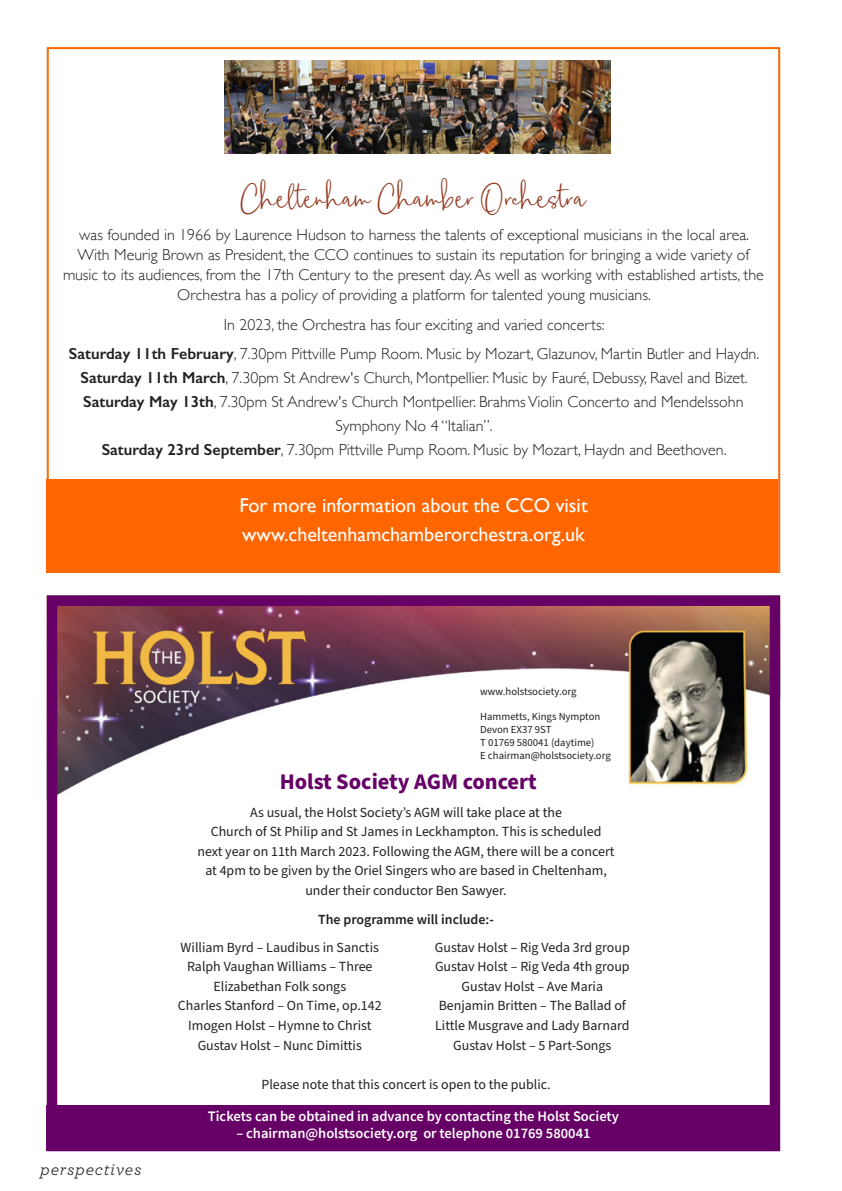
<style>
.page{position:relative;width:842px;height:1191px;background:#fff}
.page>*{position:absolute;margin:0;border:0;box-sizing:border-box;transform-origin:0 0}
.t1{font:48px "Musette Script";color:#933820}
.t2{font:700 22.4px "Source Sans Pro";color:#606}
.t3{font:20px/29.6px "Gill Sans";color:#fff}
.t4{font:italic 18px "Archer";letter-spacing:.04em;color:#231f20}
.t5{font:300 16px/20px "Gill Sans";color:#231f20;text-align:center}
.t6{font:600 14.6px "Source Sans Pro";color:#fff}
.t7{font:14px/19.6px "Source Sans Pro";color:#231f20;text-align:center}
.t8{font:600 14px "Source Sans Pro";color:#231f20}
.t9{font:10.8px/12.8px "Source Sans Pro";color:#231f20}
.s1{font-weight:600}
</style>
<div class="page">
<div style="left:47px;top:480px;width:731px;height:93px;background:#f60"></div>
<img style="left:225px;top:60px;width:386px;height:94px">
<img style="left:58px;top:606px;width:711px;height:189px">
<div style="left:47px;top:595px;width:733px;height:556px;border:10px solid #606"></div>
<div style="left:47px;top:1105px;width:733px;height:46px;background:#606"></div>
<h1 class="t1" style="left:241px;top:160px;width:347px">Cheltenham Chamber Orchestra</h1>
<p class="t5" style="left:63px;top:224px;width:702px">was founded in 1966 by Laurence Hudson to harness the talents of exceptional musicians in the local area.<br>With Meurig Brown as President, the CCO continues to sustain its reputation for bringing a wide variety of music to its audiences, from the 17th Century to the present day. As well as working with established artists, the Orchestra has a policy of providing a platform for talented young musicians.</p>
<p class="t5" style="left:69px;top:309px;width:692px;line-height:29.6px">In 2023, the Orchestra has four exciting and varied concerts:<br><span class="s1">Saturday 11th February</span>, 7.30pm Pittville Pump Room. Music by Mozart, Glazunov, Martin Butler and Haydn.</p>
<p class="t5" style="left:80px;top:365px;width:669px;line-height:24px"><span class="s1">Saturday 11th March</span>, 7.30pm St Andrew's Church, Montpellier. Music by Fauré, Debussy, Ravel and Bizet.<br><span class="s1">Saturday May 13th</span>, 7.30pm St Andrew's Church Montpellier. Brahms Violin Concerto and Mendelssohn Symphony No 4 “Italian”.<br><span class="s1">Saturday 23rd September</span>, 7.30pm Pittville Pump Room. Music by Mozart, Haydn and Beethoven.</p>
<p class="t3" style="left:239px;top:490px;width:350px">For more information about the CCO visit www.cheltenhamchamberorchestra.org.uk</p>
<p class="t4" style="left:40px;top:1156px;width:103px">perspectives</p>
<p class="t9" style="left:480px;top:685px;width:98px">www.holstsociety.org</p>
<p class="t9" style="left:480px;top:710px;width:132px">Hammetts, Kings Nympton<br>Devon EX37 9ST<br>T 01769 580041 (daytime)<br>E chairman@holstsociety.org</p>
<h2 class="t2" style="left:280px;top:766px;width:259px">Holst Society AGM concert</h2>
<p class="t7" style="left:197px;top:803px;width:419px">As usual, the Holst Society’s AGM will take place at the<br>Church of St Philip and St James in Leckhampton. This is scheduled next year on 11th March 2023. Following the AGM, there will be a concert at 4pm to be given by the Oriel Singers who are based in Cheltenham, under their conductor Ben Sawyer.</p>
<p class="t8" style="left:318px;top:910px;width:177px">The programme will include:-</p>
<p class="t7" style="left:178px;top:937px;width:205px">William Byrd – Laudibus in Sanctis<br>Ralph Vaughan Williams – Three<br>Elizabethan Folk songs<br>Charles Stanford – On Time, op.142<br>Imogen Holst – Hymne to Christ<br>Gustav Holst – Nunc Dimittis</p>
<p class="t7" style="left:435px;top:937px;width:196px">Gustav Holst – Rig Veda 3rd group<br>Gustav Holst – Rig Veda 4th group<br>Gustav Holst – Ave Maria<br>Benjamin Britten – The Ballad of<br>Little Musgrave and Lady Barnard<br>Gustav Holst – 5 Part-Songs</p>
<p class="t7" style="left:261px;top:1074px;width:291px">Please note that this concert is open to the public.</p>
<p class="t6" style="left:208px;top:1107px;width:413px">Tickets can be obtained in advance by contacting the Holst Society</p>
<p class="t6" style="left:236px;top:1123px;width:356px">– chairman@holstsociety.org or telephone 01769 580041</p>
</div>
